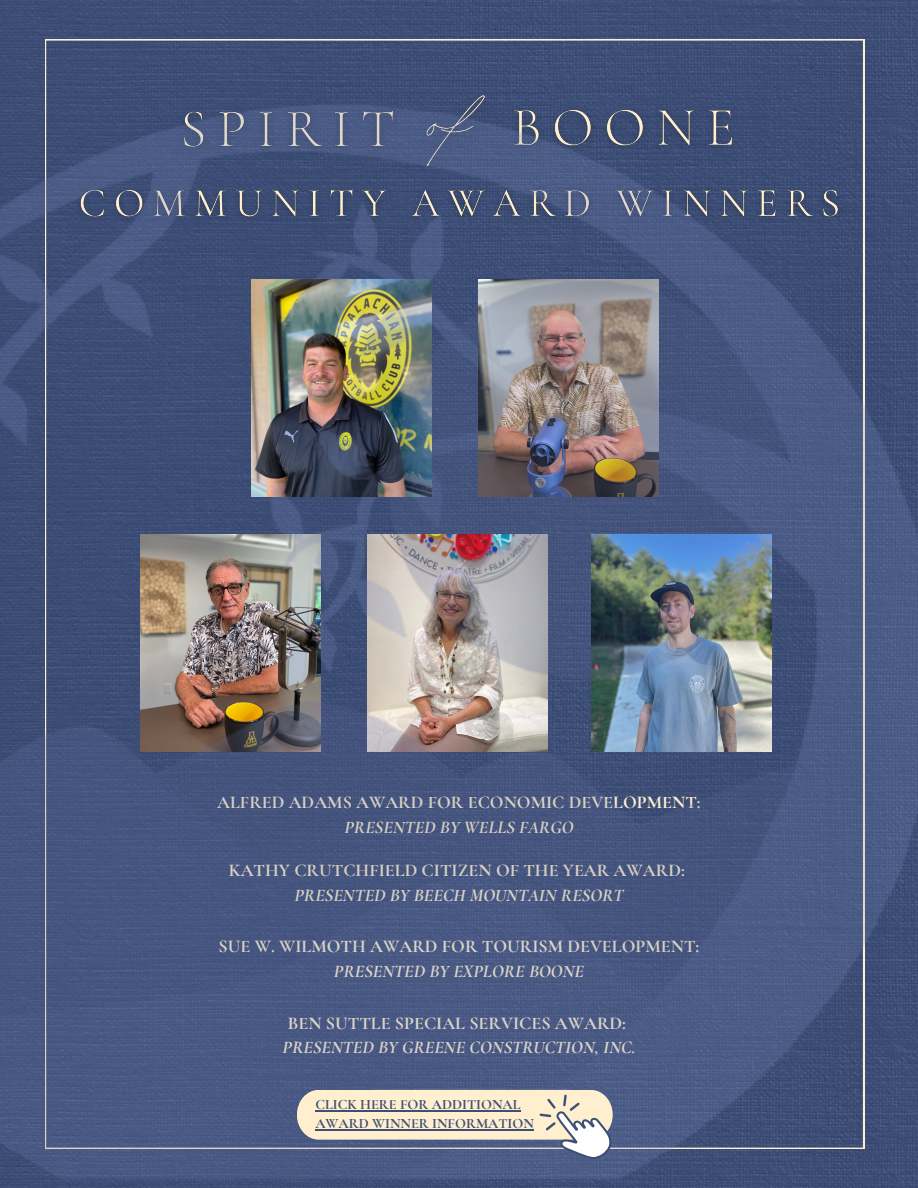
<style>
.page{position:relative;width:918px;height:1188px;background:#fff}
.page>*{position:absolute;margin:0;border:0;box-sizing:border-box;transform-origin:0 0}
.t1{font:700 18px/24.8px "Cormorant Garamond";color:#ffefcf;text-align:center}
.t2{font:italic 700 18px "Cormorant Garamond";color:#ffefcf}
.t3{font:700 14.25px/19.2px "Cormorant Garamond";color:#3e4f76}
.s1{font-style:italic}
</style>
<div class="page">
<div style="left:0;top:0;width:918px;height:92px;background:#3d4e76"></div>
<svg style="left:45px;top:39px;width:819px;height:53px;background:#455479"></svg>
<img style="left:394px;top:50px;width:124px;height:42px">
<img style="left:0;top:92px;width:918px;height:1096px">
<svg style="left:297px;top:1090px;width:316px;height:70px;background:#c7c2ba"></svg>
<hr style="left:315px;top:1110px;width:206px;height:1px;background:#3e4f76">
<hr style="left:315px;top:1129px;width:219px;height:2px;background:#3e4f76">
<p class="t1" style="left:217px;top:790px;width:485px">ALFRED ADAMS AWARD FOR ECONOMIC DEVELOPMENT:<br><span class="s1">PRESENTED BY WELLS FARGO</span></p>
<p class="t1" style="left:229px;top:858px;width:457px">KATHY CRUTCHFIELD CITIZEN OF THE YEAR AWARD:</p>
<p class="t2" style="left:294px;top:884px;width:331px">PRESENTED BY BEECH MOUNTAIN RESORT</p>
<p class="t1" style="left:219px;top:934px;width:482px">SUE W. WILMOTH AWARD FOR TOURISM DEVELOPMENT:<br><span class="s1">PRESENTED BY EXPLORE BOONE</span></p>
<p class="t1" style="left:288px;top:1011px;width:340px">BEN SUTTLE SPECIAL SERVICES AWARD:</p>
<p class="t2" style="left:283px;top:1037px;width:354px">PRESENTED BY GREENE CONSTRUCTION, INC.</p>
<p class="t3" style="left:315px;top:1095px;width:220px">CLICK HERE FOR ADDITIONAL<br>AWARD WINNER INFORMATION</p>
</div>
